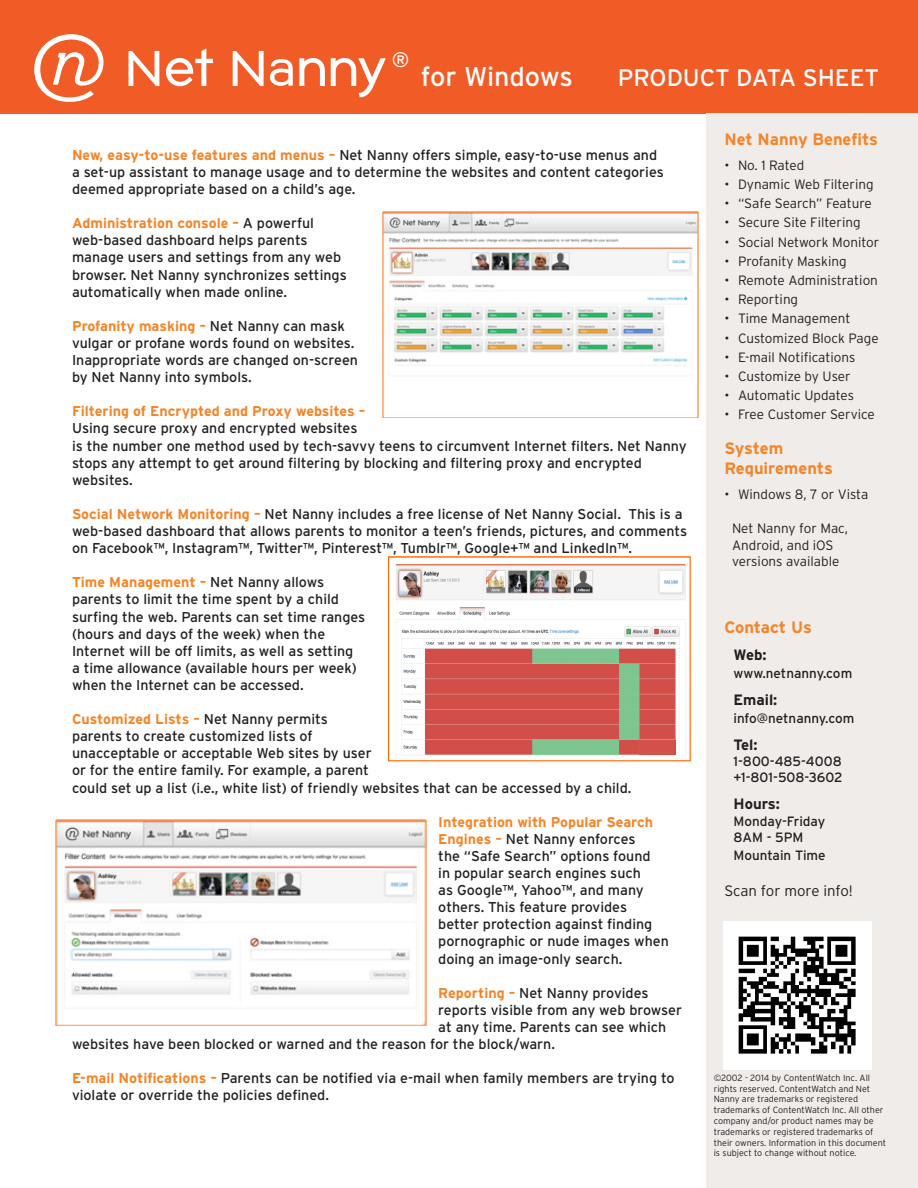
<style>
.page{position:relative;width:918px;height:1188px;background:#fff}
.page>*{position:absolute;margin:0;border:0;box-sizing:border-box;transform-origin:0 0}
.t1{font:27px "Interstate";letter-spacing:-.005em;color:#fff}
.t2{font:24px "Interstate";color:#fff}
.t3{font:21px "Interstate";color:#fff}
.t4{font:700 16.5px/19.8px "Interstate";color:#f58427}
.t5{font:700 15px "Interstate";color:#231f20}
.t6{font:300 15px "Interstate";letter-spacing:-.01em;color:#231f20}
.t7{font:14.25px/17.1px "Interstate";color:#231f20}
.t8{font:300 13.5px/16.2px "Interstate";color:#231f20}
.t9{font:13.5px "Interstate";color:#231f20}
.t10{font:300 9px/10.8px "Interstate";color:#231f20}
.s1{font-weight:700;color:#f58427}
</style>
<div class="page">
<div style="left:0;top:0;width:918px;height:113px;background:#f15b26"></div>
<svg style="left:128px;top:51px;width:31px;height:35px"></svg>
<svg style="left:233px;top:51px;width:31px;height:35px"></svg>
<svg style="left:166px;top:48px;width:47px;height:38px"></svg>
<svg style="left:299px;top:58px;width:26px;height:28px"></svg>
<svg style="left:270px;top:59px;width:23px;height:27px"></svg>
<svg style="left:331px;top:58px;width:55px;height:39px"></svg>
<svg style="left:34px;top:34px;width:70px;height:68px"></svg>
<div style="left:706px;top:113px;width:212px;height:1075px;background:#f0ece9"></div>
<img style="left:724px;top:922px;width:148px;height:147px">
<img style="left:396px;top:564px;width:290px;height:191px">
<div style="left:388px;top:556px;width:303px;height:205px;border:1px solid #f60"></div>
<img style="left:639px;top:739px;width:36px;height:15px">
<img style="left:56px;top:819px;width:370px;height:207px">
<img style="left:382px;top:212px;width:316px;height:206px">
<h3 class="t3" style="left:392px;top:47px;width:19px">®</h3>
<h1 class="t1" style="left:421px;top:60px;width:154px">for Windows</h1>
<h2 class="t2" style="left:618px;top:63px;width:263px">PRODUCT DATA SHEET</h2>
<p class="t4" style="left:724px;top:129px;width:155px">Net Nanny Benefits</p>
<p class="t8" style="left:724px;top:157px;width:81px">• No. 1 Rated</p>
<p class="t8" style="left:724px;top:176px;width:151px">• Dynamic Web Filtering</p>
<p class="t8" style="left:724px;top:195px;width:149px">• “Safe Search” Feature </p>
<p class="t8" style="left:724px;top:214px;width:139px">• Secure Site Filtering </p>
<p class="t8" style="left:724px;top:234px;width:156px">• Social Network Monitor</p>
<p class="t8" style="left:724px;top:253px;width:124px">• Profanity Masking</p>
<p class="t8" style="left:724px;top:272px;width:155px">• Remote Administration</p>
<p class="t8" style="left:724px;top:291px;width:79px">• Reporting  </p>
<p class="t8" style="left:724px;top:310px;width:131px">• Time Management </p>
<p class="t8" style="left:724px;top:330px;width:156px">• Customized Block Page</p>
<p class="t8" style="left:724px;top:349px;width:135px">• E-mail Notifications </p>
<p class="t8" style="left:724px;top:368px;width:128px">• Customize by User</p>
<p class="t8" style="left:724px;top:387px;width:134px">• Automatic Updates </p>
<p class="t8" style="left:724px;top:406px;width:152px">• Free Customer Service</p>
<p class="t4" style="left:724px;top:438px;width:110px">System<br>Requirements</p>
<p class="t8" style="left:724px;top:486px;width:145px">• Windows 8, 7 or Vista</p>
<p class="t8" style="left:732px;top:520px;width:118px">Net Nanny for Mac,<br>Android, and iOS versions available</p>
<p class="t7" style="left:72px;top:146px;width:593px"><span class="s1">New, easy-to-use features and menus –</span> Net Nanny offers simple, easy-to-use menus and a set-up assistant to manage usage and to determine the websites and content categories deemed appropriate based on a child’s age.</p>
<p class="t7" style="left:72px;top:215px;width:276px"><span class="s1">Administration console –</span> A powerful web-based dashboard helps parents manage users and settings from any web browser. Net Nanny synchronizes settings automatically when made online.</p>
<p class="t7" style="left:72px;top:317px;width:288px"><span class="s1">Profanity masking –</span> Net Nanny can mask vulgar or profane words found on websites.<br>Inappropriate words are changed on-screen by Net Nanny into symbols.</p>
<p class="t7" style="left:72px;top:403px;width:616px"><span class="s1">Filtering of Encrypted and Proxy websites –<br></span>Using secure proxy and encrypted websites<br>is the number one method used by tech-savvy teens to circumvent Internet filters. Net Nanny stops any attempt to get around filtering by blocking and filtering proxy and encrypted websites.</p>
<p class="t7" style="left:72px;top:505px;width:617px"><span class="s1">Social Network Monitoring –</span> Net Nanny includes a free license of Net Nanny Social. This is a web-based dashboard that allows parents to monitor a teen’s friends, pictures, and comments on Facebook™, Instagram™, Twitter™, Pinterest™, Tumblr™, Google+™ and LinkedIn™.</p>
<p class="t7" style="left:72px;top:574px;width:295px"><span class="s1">Time Management –</span> Net Nanny allows parents to limit the time spent by a child surfing the web. Parents can set time ranges (hours and days of the week) when the Internet will be off limits, as well as setting<br>a time allowance (available hours per week) when the Internet can be accessed.</p>
<p class="t7" style="left:72px;top:711px;width:561px"><span class="s1">Customized Lists –</span> Net Nanny permits<br>parents to create customized lists of<br>unacceptable or acceptable Web sites by user<br>or for the entire family. For example, a parent<br>could set up a list (i.e., white list) of friendly websites that can be accessed by a child.</p>
<p class="t7" style="left:438px;top:813px;width:232px"><span class="s1">Integration with Popular Search<br>Engines –</span> Net Nanny enforces<br>the “Safe Search” options found<br>in popular search engines such<br>as Google™, Yahoo™, and many others. This feature provides better protection against finding pornographic or nude images when doing an image-only search.</p>
<p class="t7" style="left:438px;top:984px;width:212px"><span class="s1">Reporting –</span> Net Nanny provides</p>
<p class="t7" style="left:438px;top:1001px;width:245px">reports visible from any web browser</p>
<p class="t7" style="left:438px;top:1018px;width:230px">at any time. Parents can see which</p>
<p class="t7" style="left:72px;top:1035px;width:484px">websites have been blocked or warned and the reason for the block/warn.</p>
<p class="t7" style="left:72px;top:1070px;width:604px"><span class="s1">E-mail Notifications –</span> Parents can be notified via e-mail when family members are trying to violate or override the policies defined.</p>
<p class="t10" style="left:714px;top:1072px;width:174px">©2002 - 2014 by ContentWatch Inc. All rights reserved. ContentWatch and Net Nanny are trademarks or registered trademarks of ContentWatch Inc. All other company and/or product names may be trademarks or registered trademarks of their owners. Information in this document is subject to change without notice.</p>
<p class="t4" style="left:724px;top:617px;width:89px">Contact Us</p>
<p class="t5" style="left:734px;top:646px;width:35px">Web:</p>
<p class="t9" style="left:734px;top:665px;width:120px">www.netnanny.com</p>
<p class="t5" style="left:734px;top:691px;width:45px">Email:</p>
<p class="t9" style="left:734px;top:710px;width:123px">info@netnanny.com</p>
<p class="t5" style="left:734px;top:736px;width:26px">Tel:</p>
<p class="t9" style="left:734px;top:753px;width:110px">1-800-485-4008</p>
<p class="t9" style="left:734px;top:769px;width:111px">+1-801-508-3602</p>
<p class="t5" style="left:734px;top:795px;width:48px">Hours:</p>
<p class="t9" style="left:734px;top:813px;width:93px">Monday-Friday</p>
<p class="t9" style="left:734px;top:829px;width:72px">8AM - 5PM</p>
<p class="t9" style="left:734px;top:847px;width:94px">Mountain Time</p>
<p class="t6" style="left:724px;top:881px;width:130px">Scan for more info!</p>
</div>
